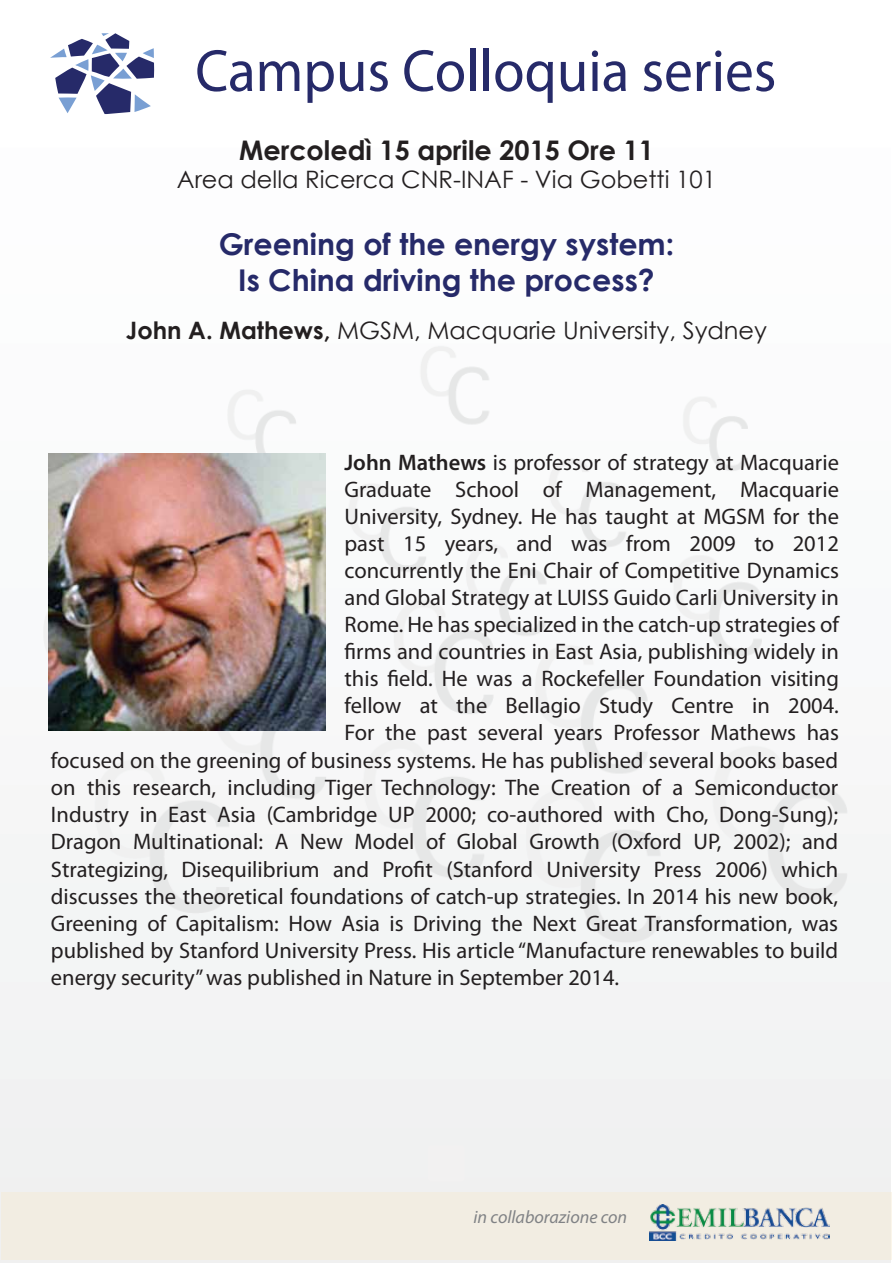
<style>
.page{position:relative;width:893px;height:1263px;background:#fff}
.page>*{position:absolute;margin:0;border:0;box-sizing:border-box;transform-origin:0 0}
.t1{font:60px "Myriad Pro";color:#262a69;scale:.95 1}
.t2{font:700 30px/36px "Century Gothic";color:#262a69;text-align:center}
.t3{font:700 27px "Century Gothic";color:#231f20}
.t4{font:24px "Century Gothic";color:#231f20}
.t5{font:22.5px/27px "Myriad Pro";color:#231f20;text-align:justify}
.t6{font:italic 18px "Myriad Pro";color:#808285}
.s1{font-weight:700}
.s2{font-weight:600}
</style>
<div class="page">
<img style="left:0;top:65px;width:890px;height:1198px">
<svg style="left:50px;top:33px;width:104px;height:81px"></svg>
<div style="left:459px;top:325px;width:129px;height:39px;background:#fff"></div>
<div style="left:56px;top:364px;width:129px;height:95px;background:#fff"></div>
<div style="left:54px;top:1129px;width:171px;height:126px;background:#f0f1f1"></div>
<div style="left:242px;top:1145px;width:204px;height:37px;background:#f0f1f1"></div>
<div style="left:426px;top:1143px;width:178px;height:78px;background:#f0f1f1"></div>
<div style="left:1px;top:1192px;width:891px;height:67px;background:#f2ede2"></div>
<img style="left:649px;top:1204px;width:181px;height:37px">
<img style="left:48px;top:454px;width:277px;height:277px">
<h1 class="t1" style="left:195px;top:38px;width:613px">Campus Colloquia series</h1>
<p class="t3" style="left:239px;top:132px;width:416px">Mercoledì 15 aprile 2015 Ore 11</p>
<p class="t4" style="left:177px;top:164px;width:540px">Area della Ricerca CNR-INAF - Via Gobetti 101</p>
<h2 class="t2" style="left:219px;top:225px;width:457px">Greening of the energy system:<br>Is China driving the process?</h2>
<p class="t4" style="left:126px;top:315px;width:643px"><span class="s1">John A. Mathews,</span> MGSM, Macquarie University, Sydney</p>
<p class="t5" style="left:344px;top:449px;width:496px"><span class="s2">John Mathews</span> is professor of strategy at Macquarie Graduate School of Management, Macquarie University, Sydney. He has taught at MGSM for the past 15 years, and was from 2009 to 2012 concurrently the Eni Chair of Competitive Dynamics and Global Strategy at LUISS Guido Carli University in Rome. He has specialized in the catch-up strategies of firms and countries in East Asia, publishing widely in this field. He was a Rockefeller Foundation visiting fellow at the Bellagio Study Centre in 2004.<br>For the past several years Professor Mathews has</p>
<p class="t5" style="left:51px;top:748px;width:789px">focused on the greening of business systems. He has published several books based on this research, including Tiger Technology: The Creation of a Semiconductor Industry in East Asia (Cambridge UP 2000; co-authored with Cho, Dong-Sung); Dragon Multinational: A New Model of Global Growth (Oxford UP, 2002); and Strategizing, Disequilibrium and Profit (Stanford University Press 2006) which discusses the theoretical foundations of catch-up strategies. In 2014 his new book, Greening of Capitalism: How Asia is Driving the Next Great Transformation, was published by Stanford University Press. His article “Manufacture renewables to build energy security” was published in Nature in September 2014.</p>
<p class="t6" style="left:474px;top:1207px;width:155px">in collaborazione con</p>
</div>
